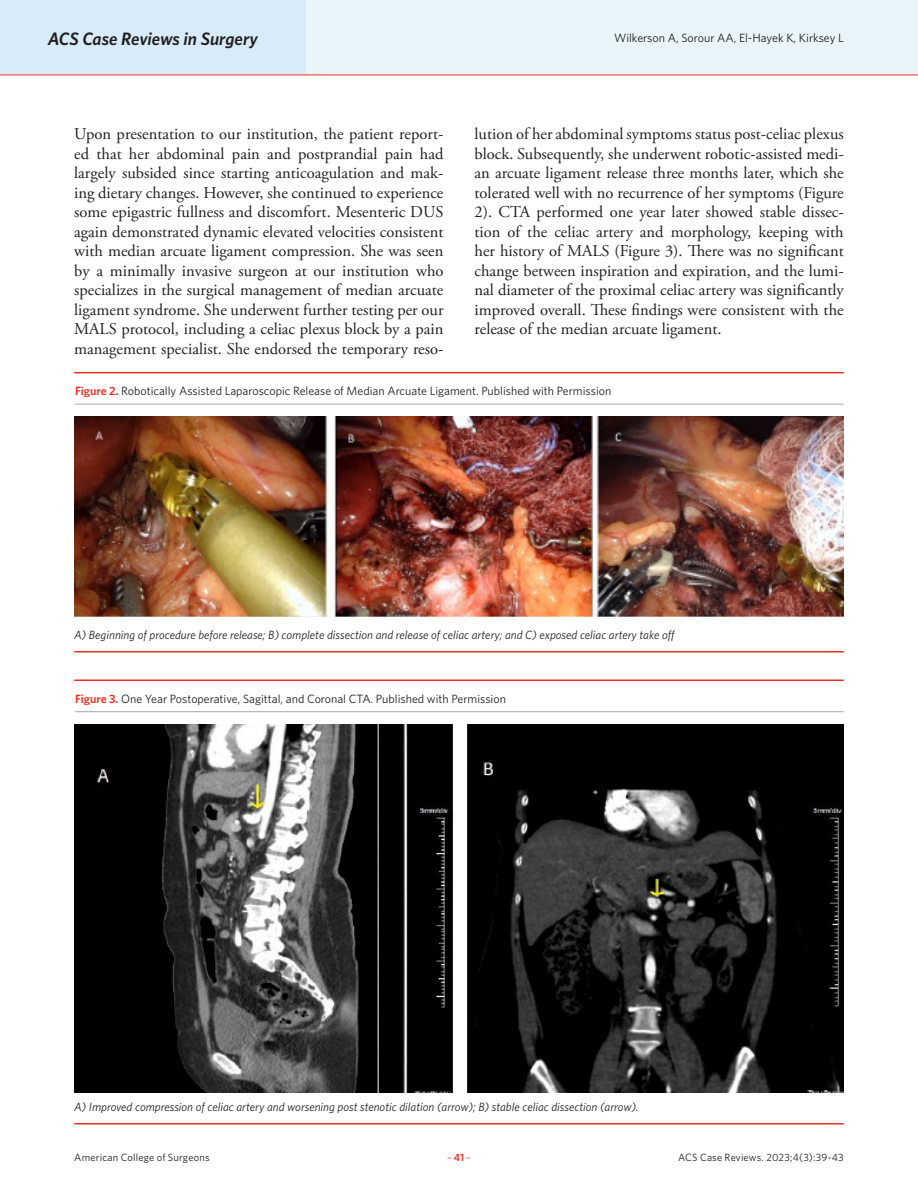
<style>
.page{position:relative;width:918px;height:1188px;background:#fff}
.page>*{position:absolute;margin:0;border:0;box-sizing:border-box;transform-origin:0 0}
.t1{font:italic 600 18px "Whitney";letter-spacing:-.005em;color:#231f20}
.Article_Body_no_indent{font:16.5px/19.5px "Adobe Garamond Pro";color:#231f20;text-align:justify}
.Authors_Body{font:italic 12px "Whitney";color:#231f20}
.Caption_New{font:12px "Whitney";color:#231f20}
.t2{font:10.5px "Whitney";letter-spacing:.02em;color:#231f20}
.t3{font:10.5px "Whitney";color:#ee2e22}
.s1{font-weight:600;color:#ee2e22}
.s2{font-weight:600}
</style>
<div class="page">
<div style="left:0;top:0;width:918px;height:75px;background:#eaf5fb"></div>
<div style="left:0;top:0;width:306px;height:75px;background:#d7ebf8"></div>
<hr style="left:0;top:75px;width:918px;height:1px;background:#ee2e22">
<hr style="left:75px;top:404px;width:769px;height:1px;background:#a9a8aa">
<img style="left:74px;top:417px;width:770px;height:200px">
<hr style="left:74px;top:372px;width:770px;height:1px;background:#ee2e22">
<hr style="left:74px;top:651px;width:770px;height:2px;background:#ee2e22">
<hr style="left:75px;top:711px;width:769px;height:1px;background:#a9a8aa">
<img style="left:74px;top:724px;width:770px;height:369px">
<hr style="left:74px;top:680px;width:770px;height:1px;background:#ee2e22">
<hr style="left:74px;top:1123px;width:770px;height:2px;background:#ee2e22">
<p class="t1" style="left:48px;top:26px;width:212px">ACS Case Reviews in Surgery</p>
<p class="Caption_New" style="left:614px;top:30px;width:231px">Wilkerson A, Sorour AA, El-Hayek K, Kirksey L</p>
<p class="Article_Body_no_indent" style="left:74px;top:125px;width:371px">Upon presentation to our institution, the patient report&shy;ed that her abdominal pain and postprandial pain had largely subsided since starting anticoagulation and mak&shy;ing dietary changes. However, she continued to experience some epigastric fullness and discomfort. Mesenteric DUS again demonstrated dynamic elevated velocities consistent with median arcuate ligament compression. She was seen by a minimally invasive surgeon at our institution who specializes in the surgical management of median arcuate ligament syndrome. She underwent further testing per our MALS protocol, including a celiac plexus block by a pain management specialist. She endorsed the temporary reso-</p>
<p class="Article_Body_no_indent" style="left:475px;top:125px;width:371px">lution of her abdominal symptoms status post-celiac plexus block. Subsequently, she underwent robotic-assisted medi&shy;an arcuate ligament release three months later, which she tolerated well with no recurrence of her symptoms (Figure 2). CTA performed one year later showed stable dissec&shy;tion of the celiac artery and morphology, keeping with her history of MALS (Figure 3). There was no significant change between inspiration and expiration, and the lumi&shy;nal diameter of the proximal celiac artery was significantly improved overall. These findings were consistent with the release of the median arcuate ligament.</p>
<p class="Caption_New" style="left:75px;top:383px;width:538px"><span class="s1">Figure 2.</span> Robotically Assisted Laparoscopic Release of Median Arcuate Ligament. Published with Permission</p>
<p class="Authors_Body" style="left:74px;top:627px;width:602px">A) Beginning of procedure before release; B) complete dissection and release of celiac artery; and C) exposed celiac artery take off</p>
<p class="Caption_New" style="left:75px;top:690px;width:432px"><span class="s1">Figure 3.</span> One Year Postoperative, Sagittal, and Coronal CTA. Published with Permission</p>
<p class="Authors_Body" style="left:74px;top:1099px;width:566px">A) Improved compression of celiac artery and worsening post stenotic dilation (arrow); B) stable celiac dissection (arrow).</p>
<p class="t2" style="left:74px;top:1150px;width:137px">American College of Surgeons</p>
<p class="t3" style="left:447px;top:1150px;width:25px">–<span class="s2">41</span>–</p>
<p class="t2" style="left:678px;top:1150px;width:167px">ACS Case Reviews. 2023;4(3):39-43</p>
</div>
